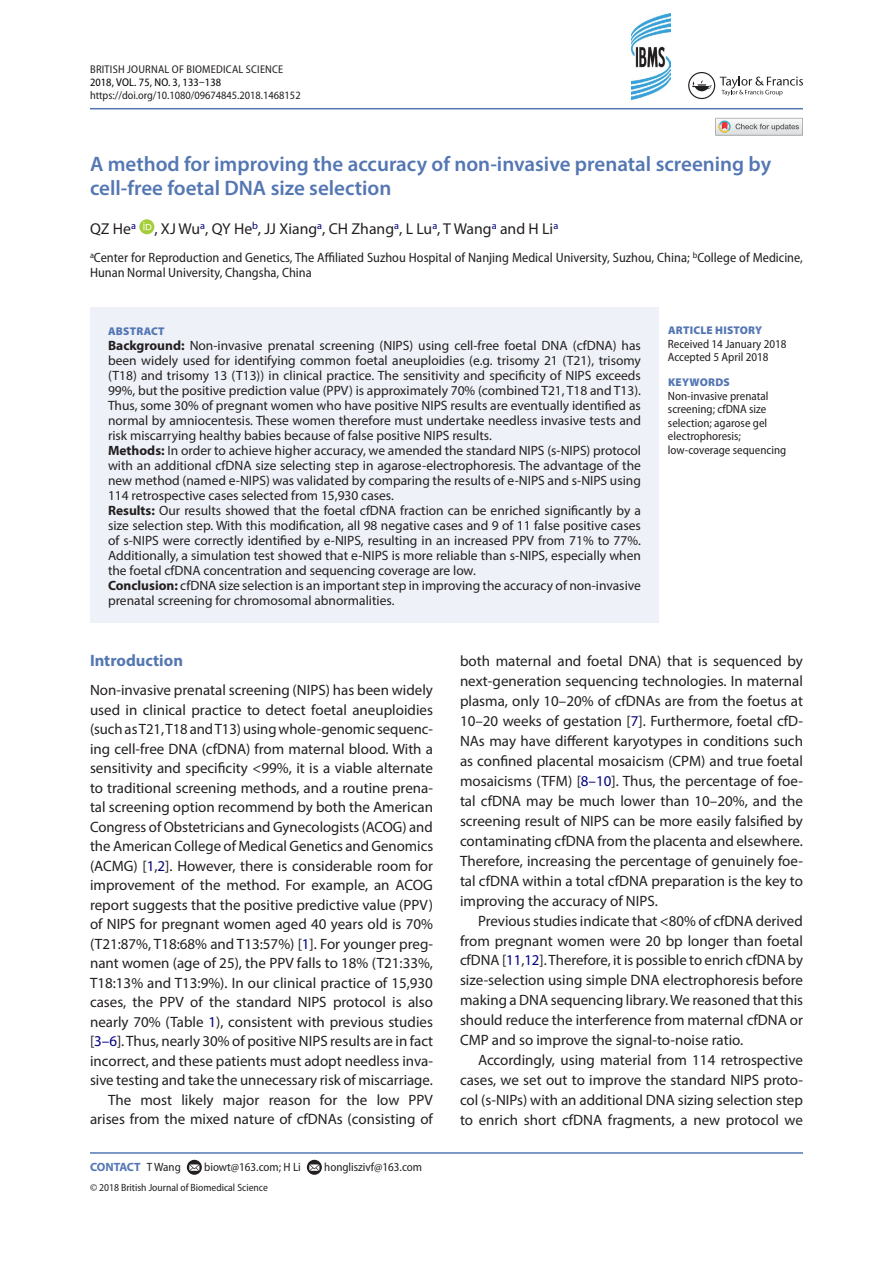
<style>
.page{position:relative;width:893px;height:1263px;background:#fff}
.page>*{position:absolute;margin:0;border:0;box-sizing:border-box;transform-origin:0 0}
.t1{font:600 21px/24px "Myriad Pro";color:#5477b3}
.t2{font:700 16.5px "Myriad Pro";color:#5477b3}
.t3{font:15.75px "Myriad Pro";color:#231f20}
.t4{font:15px/19.5px "Myriad Pro";color:#231f20;text-align:justify}
.t5{font:13.5px/15px "Myriad Pro";color:#231f20}
.t6{font:semi-condensed 13.5px/15px "Myriad Pro";color:#231f20}
.t7{font:semi-condensed 12px/13.5px "Myriad Pro";color:#231f20}
.t8{font:700 12px "Myriad Pro";letter-spacing:-.015em;color:#5477b3}
.t9{font:semi-condensed 11.25px "Myriad Pro";color:#231f20}
.t10{font:semi-condensed 11.25px "Myriad Pro";letter-spacing:.02em;color:#231f20}
.t11{font:900 11.25px "Myriad Pro";letter-spacing:.02em;color:#5477b3}
.t12{font:semi-condensed 11.25px "Myriad Pro";letter-spacing:.015em;color:#000}
.t13{font:semi-condensed 10.5px "Myriad Pro";color:#231f20}
.s1{font-weight:700}
.s2{color:#000080}
.s3{font-weight:400;font-stretch:semi-condensed;color:#231f20}
</style>
<div class="page">
<hr style="left:90px;top:108px;width:713px;height:1px;background:#5477b3">
<div style="left:90px;top:308px;width:569px;height:150px;background:#eef1f7"></div>
<div style="left:90px;top:413px;width:569px;height:105px;background:#eef1f7"></div>
<div style="left:90px;top:473px;width:569px;height:120px;background:#eef1f7"></div>
<div style="left:90px;top:548px;width:569px;height:75px;background:#eef1f7"></div>
<svg style="left:139px;top:219px;width:15px;height:15px"></svg>
<svg style="left:143px;top:222px;width:8px;height:8px"></svg>
<hr style="left:90px;top:1152px;width:713px;height:2px;background:#5477b3">
<svg style="left:187px;top:1160px;width:15px;height:15px"></svg>
<svg style="left:189px;top:1164px;width:10px;height:7px"></svg>
<svg style="left:307px;top:1160px;width:15px;height:15px"></svg>
<svg style="left:309px;top:1164px;width:10px;height:7px"></svg>
<svg style="left:688px;top:72px;width:115px;height:27px"></svg>
<img style="left:631px;top:14px;width:39px;height:85px">
<svg style="left:715px;top:118px;width:88px;height:17px"></svg>
<p class="t10" style="left:90px;top:63px;width:195px">British Journal of Biomedical science</p>
<p class="t12" style="left:90px;top:76px;width:133px">2018, Vol. 75, No. 3, 133–138</p>
<p class="t9" style="left:90px;top:89px;width:212px">https://doi.org/10.1080/09674845.2018.1468152</p>
<h1 class="t1" style="left:90px;top:151px;width:683px">A method for improving the accuracy of non-invasive prenatal screening by cell-free foetal DNA size selection</h1>
<p class="t3" style="left:90px;top:219px;width:470px">QZ He<sup>a</sup> , XJ Wu<sup>a</sup>, QY He<sup>b</sup>, JJ Xiang<sup>a</sup>, CH Zhang<sup>a</sup>, L Lu<sup>a</sup>, T Wang<sup>a</sup> and H Li<sup>a</sup></p>
<p class="t6" style="left:90px;top:250px;width:714px"><sup>a</sup>Center for Reproduction and Genetics, The Affiliated Suzhou Hospital of Nanjing Medical University, Suzhou, China; <sup>b</sup>College of Medicine,<br>Hunan Normal University, Changsha, China</p>
<p class="t11" style="left:108px;top:324px;width:58px">ABSTRACT</p>
<p class="t5" style="left:108px;top:337px;width:534px"><span class="s1">Background:</span> Non-invasive prenatal screening (NIPS) using cell-free foetal DNA (cfDNA) has been widely used for identifying common foetal aneuploidies (e.g. trisomy 21 (T21), trisomy (T18) and trisomy 13 (T13)) in clinical practice. The sensitivity and specificity of NIPS exceeds 99%, but the positive prediction value (PPV) is approximately 70% (combined T21, T18 and T13).<br>Thus, some 30% of pregnant women who have positive NIPS results are eventually identified as normal by amniocentesis. These women therefore must undertake needless invasive tests and risk miscarrying healthy babies because of false positive NIPS results.<br><span class="s1">Methods:</span> In order to achieve higher accuracy, we amended the standard NIPS (s-NIPS) protocol with an additional cfDNA size selecting step in agarose-electrophoresis. The advantage of the new method (named e-NIPS) was validated by comparing the results of e-NIPS and s-NIPS using 114 retrospective cases selected from 15,930 cases.<br><span class="s1">Results:</span> Our results showed that the foetal cfDNA fraction can be enriched significantly by a size selection step. With this modification, all 98 negative cases and 9 of 11 false positive cases of s-NIPS were correctly identified by e-NIPS, resulting in an increased PPV from 71% to 77%.<br>Additionally, a simulation test showed that e-NIPS is more reliable than s-NIPS, especially when the foetal cfDNA concentration and sequencing coverage are low.<br><span class="s1">Conclusion:</span> cfDNA size selection is an important step in improving the accuracy of non-invasive prenatal screening for chromosomal abnormalities.</p>
<p class="t11" style="left:668px;top:324px;width:96px">ARTICLE HISTORY</p>
<p class="t7" style="left:668px;top:337px;width:120px">Received 14 January 2018<br>Accepted 5 April 2018</p>
<p class="t11" style="left:668px;top:376px;width:63px">KEYWORDS</p>
<p class="t7" style="left:668px;top:389px;width:102px">Non-invasive prenatal screening; cfDNA</p>
<p class="t7" style="left:668px;top:403px;width:120px;text-indent:81px">size selection; agarose gel electrophoresis; low-coverage sequencing</p>
<p class="t2" style="left:90px;top:650px;width:95px">Introduction</p>
<p class="t4" style="left:90px;top:680px;width:345px;text-align:right">Non-invasive prenatal screening (NIPS) has been widely used in clinical practice to detect foetal aneuploidies (such as T21, T18 and T13) using whole-genomic sequenc&shy;ing cell-free DNA (cfDNA) from maternal blood. With a sensitivity and specificity &lt;99%, it is a viable alternate to traditional screening methods, and a routine prena&shy;tal screening option recommend by both the American Congress of Obstetricians and Gynecologists (ACOG) and the American College of Medical Genetics and Genomics (ACMG) [<span class="s2">1</span>,<span class="s2">2</span>]. However, there is considerable room for improvement of the method. For example, an ACOG report suggests that the positive predictive value (PPV) of NIPS for pregnant women aged 40 years old is 70% (T21:87%, T18:68% and T13:57%) [<span class="s2">1</span>]. For younger preg&shy;nant women (age of 25), the PPV falls to 18% (T21:33%, T18:13% and T13:9%). In our clinical practice of 15,930 cases, the PPV of the standard NIPS protocol is also nearly 70% (Table <span class="s2">1</span>), consistent with previous studies [<span class="s2">3–6</span>]. Thus, nearly 30% of positive NIPS results are in fact incorrect, and these patients must adopt needless inva&shy;sive testing and take the unnecessary risk of miscarriage.<br>The most likely major reason for the low PPV arises from the mixed nature of cfDNAs (consisting of</p>
<p class="t8" style="left:90px;top:1159px;width:92px">CONTACT <span class="s3">T Wang</span></p>
<p class="t7" style="left:204px;top:1160px;width:98px">biowt@163.com; H Li</p>
<p class="t7" style="left:324px;top:1160px;width:99px">hongliszivf@163.com</p>
<p class="t13" style="left:90px;top:1182px;width:179px">© 2018 British Journal of Biomedical Science</p>
<p class="t4" style="left:460px;top:651px;width:344px;line-height:20px">both maternal and foetal DNA) that is sequenced by next-generation sequencing technologies. In maternal plasma, only 10–20% of cfDNAs are from the foetus at 10–20 weeks of gestation [<span class="s2">7</span>]. Furthermore, foetal cfD-NAs may have different karyotypes in conditions such as confined placental mosaicism (CPM) and true foetal mosaicisms (TFM) [<span class="s2">8–10</span>]. Thus, the percentage of foe&shy;tal cfDNA may be much lower than 10–20%, and the screening result of NIPS can be more easily falsified by contaminating cfDNA from the placenta and elsewhere.<br>Therefore, increasing the percentage of genuinely foe&shy;tal cfDNA within a total cfDNA preparation is the key to improving the accuracy of NIPS.</p>
<p class="t4" style="left:460px;top:910px;width:345px;line-height:20px;text-indent:18px">Previous studies indicate that &lt;80% of cfDNA derived from pregnant women were 20 bp longer than foetal cfDNA [<span class="s2">11</span>,<span class="s2">12</span>]. Therefore, it is possible to enrich cfDNA by size-selection using simple DNA electrophoresis before making a DNA sequencing library. We reasoned that this should reduce the interference from maternal cfDNA or CMP and so improve the signal-to-noise ratio.</p>
<p class="t4" style="left:460px;top:1050px;width:344px;line-height:20px;text-indent:18px">Accordingly, using material from 114 retrospective cases, we set out to improve the standard NIPS proto&shy;col (s-NIPs) with an additional DNA sizing selection step to enrich short cfDNA fragments, a new protocol we</p>
</div>
